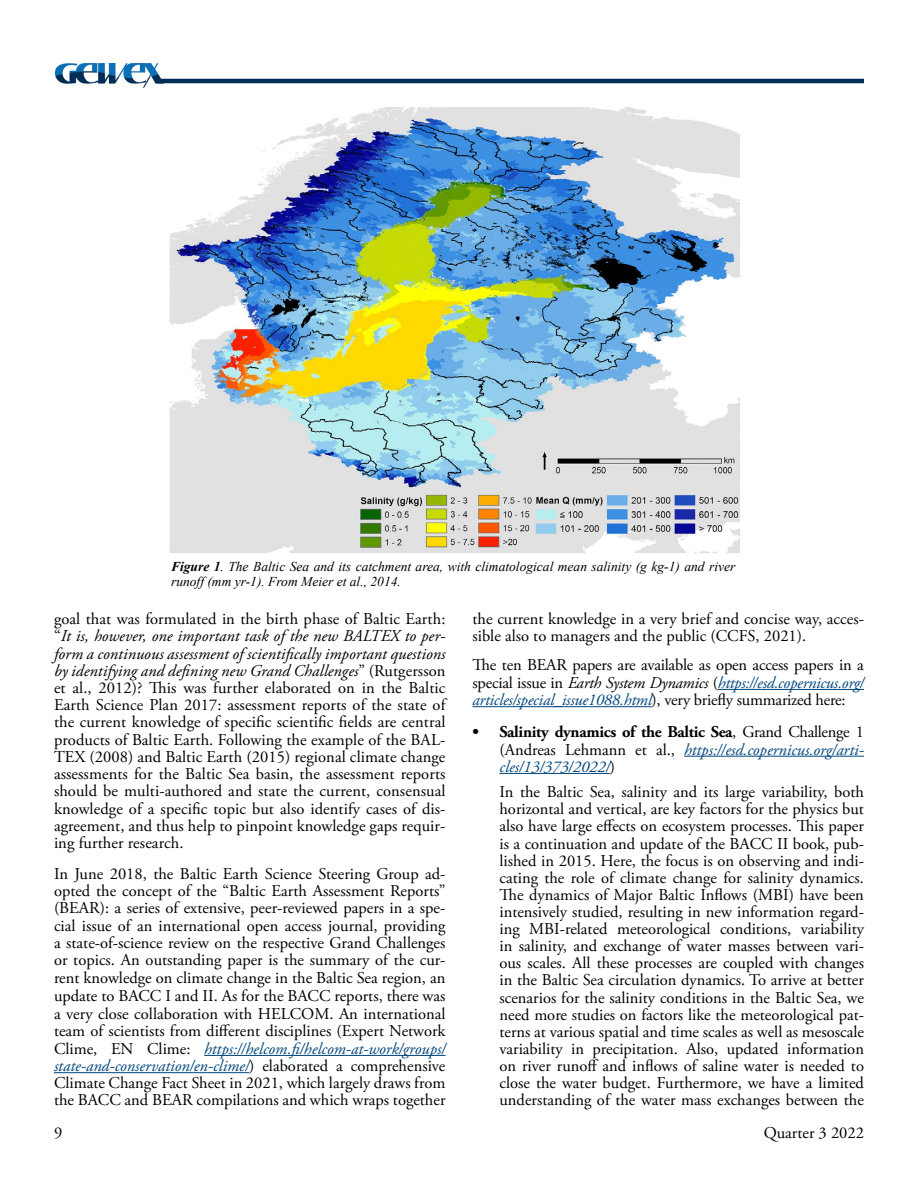
<style>
.page{position:relative;width:918px;height:1188px;background:#fff}
.page>*{position:absolute;margin:0;border:0;box-sizing:border-box;transform-origin:0 0}
.t1{font:16.5px/17.1px "Adobe Garamond Pro";color:#000;text-align:justify}
.t2{font:italic 16.5px/17.5px "Adobe Garamond Pro";color:#00467e;text-align:justify}
.t3{font:italic 13.5px/15px "Times New Roman";color:#000}
.s1{font-weight:700}
.s2{font-style:italic}
.s3{font-style:italic;color:#00467e}
.s4{font-weight:700;font-style:normal;color:#000}
.s5{font-style:normal;color:#000}
</style>
<div class="page">
<img style="left:56px;top:64px;width:107px;height:23px">
<hr style="left:156px;top:79px;width:708px;height:4px;background:#002d56">
<hr style="left:204px;top:1055px;width:241px;height:1px;background:#00467e">
<hr style="left:54px;top:1072px;width:195px;height:1px;background:#00467e">
<img style="left:169px;top:107px;width:571px;height:446px">
<hr style="left:718px;top:689px;width:146px;height:1px;background:#00467e">
<hr style="left:472px;top:706px;width:180px;height:1px;background:#00467e">
<hr style="left:684px;top:756px;width:180px;height:1px;background:#00467e">
<hr style="left:500px;top:773px;width:110px;height:1px;background:#00467e">
<p class="t3" style="left:171px;top:559px;width:566px"><span class="s1">Figure 1</span>. The Baltic Sea and its catchment area, with climatological mean salinity (g kg-1) and river runoff (mm yr-1). From Meier et al., 2014.</p>
<p class="t1" style="left:472px;top:611px;width:393px">the current knowledge in a very brief and concise way, acces&shy;sible also to managers and the public (CCFS, 2021).</p>
<p class="t1" style="left:472px;top:656px;width:393px;line-height:17.5px">The ten BEAR papers are available as open access papers in a special issue in <span class="s2">Earth System Dynamics</span> (<span class="s3">https://esd.copernicus.org/ articles/special_issue1088.html</span>), very briefly summarized here:</p>
<p class="t2" style="left:499px;top:723px;width:366px;text-indent:-27px"><span class="s4">• Salinity dynamics of the Baltic Sea</span><span class="s5">, Grand Challenge 1 (Andreas Lehmann et al.,</span> https://esd.copernicus.org/arti&shy;cles/13/373/2022/<span class="s5">)</span></p>
<p class="t1" style="left:499px;top:784px;width:366px">In the Baltic Sea, salinity and its large variability, both horizontal and vertical, are key factors for the physics but also have large effects on ecosystem processes. This paper is a continuation and update of the BACC II book, pub&shy;lished in 2015. Here, the focus is on observing and indi&shy;cating the role of climate change for salinity dynamics.<br>The dynamics of Major Baltic Inflows (MBI) have been intensively studied, resulting in new information regard&shy;ing MBI-related meteorological conditions, variability in salinity, and exchange of water masses between vari&shy;ous scales. All these processes are coupled with changes in the Baltic Sea circulation dynamics. To arrive at better scenarios for the salinity conditions in the Baltic Sea, we need more studies on factors like the meteorological pat&shy;terns at various spatial and time scales as well as mesoscale variability in precipitation. Also, updated information on river runoff and inflows of saline water is needed to close the water budget. Furthermore, we have a limited understanding of the water mass exchanges between the</p>
<p class="t1" style="left:54px;top:611px;width:393px">goal that was formulated in the birth phase of Baltic Earth: “<span class="s2">It is, however, one important task of the new BALTEX to per&shy;form a continuous assessment of scientifically important questions by identifying and defining new Grand Challenges</span>” (Rutgersson et al., 2012)? This was further elaborated on in the Baltic Earth Science Plan 2017: assessment reports of the state of the current knowledge of specific scientific fields are central products of Baltic Earth. Following the example of the BAL-TEX (2008) and Baltic Earth (2015) regional climate change assessments for the Baltic Sea basin, the assessment reports should be multi-authored and state the current, consensual knowledge of a specific topic but also identify cases of dis&shy;agreement, and thus help to pinpoint knowledge gaps requir&shy;ing further research.</p>
<p class="t1" style="left:54px;top:866px;width:393px">In June 2018, the Baltic Earth Science Steering Group ad&shy;opted the concept of the “Baltic Earth Assessment Reports” (BEAR): a series of extensive, peer-reviewed papers in a spe&shy;cial issue of an international open access journal, providing a state-of-science review on the respective Grand Challenges or topics. An outstanding paper is the summary of the cur&shy;rent knowledge on climate change in the Baltic Sea region, an update to BACC I and II. As for the BACC reports, there was a very close collaboration with HELCOM. An international team of scientists from different disciplines (Expert Network Clime, EN Clime: <span class="s3">https://helcom.fi/helcom-at-work/groups/ state-and-conservation/en-clime/</span>) elaborated a comprehensive Climate Change Fact Sheet in 2021, which largely draws from the BACC and BEAR compilations and which wraps together</p>
<p class="t1" style="left:54px;top:1125px;width:10px">9</p>
<p class="t1" style="left:764px;top:1125px;width:102px">Quarter 3 2022</p>
</div>
